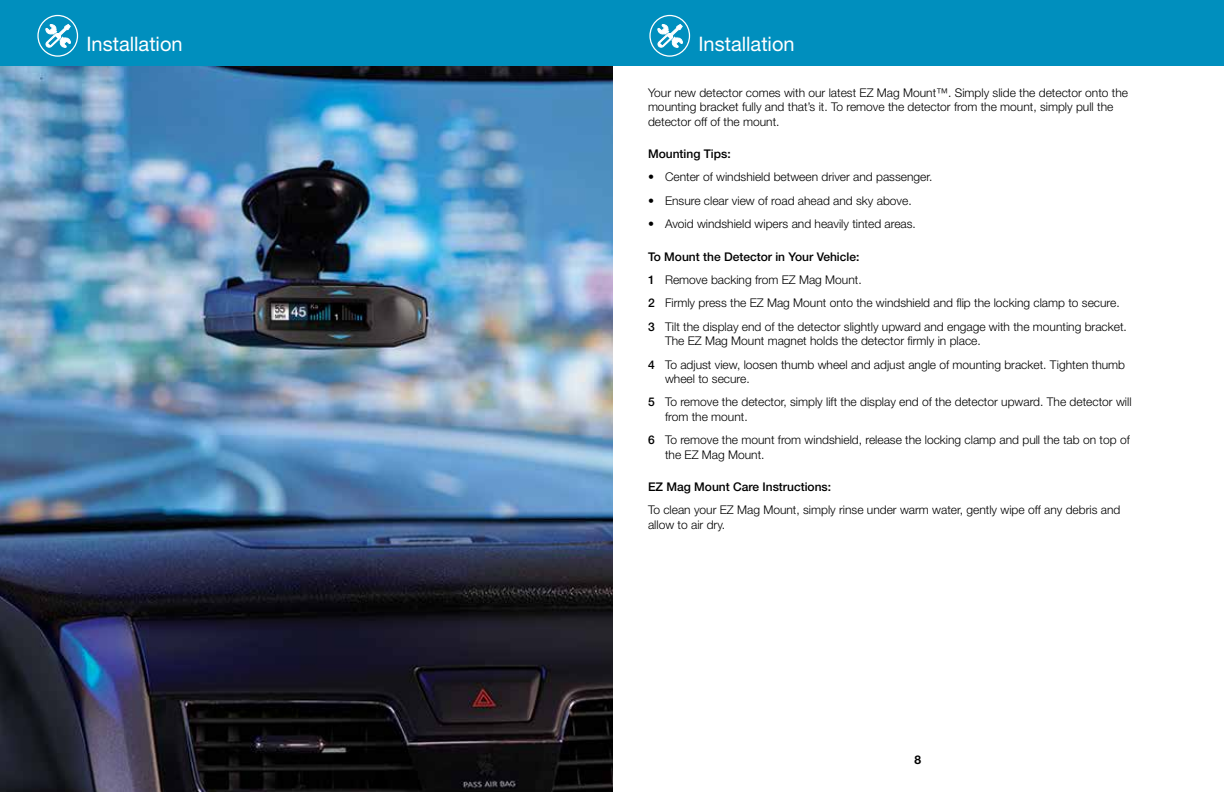
<style>
.page{position:relative;width:1224px;height:792px;background:#fff}
.page>*{position:absolute;margin:0;border:0;box-sizing:border-box;transform-origin:0 0}
.t1{font:20px "Helvetica Neue LT Std";color:#fff}
.t2{font:300 12px/23.4px "Helvetica Neue LT Std";color:#000}
.t3{font:500 12px "Helvetica Neue LT Std";color:#000}
.t4{font:700 12px "Helvetica Neue LT Std";color:#000}
.s1{font-weight:500}
</style>
<div class="page">
<img style="left:0;top:66px;width:612px;height:726px">
<div style="left:0;top:0;width:1224px;height:65px;background:#008fbe"></div>
<div style="left:649px;top:15px;width:41px;height:42px;border:1px solid #fff;border-radius:50%"></div>
<svg style="left:657px;top:24px;width:26px;height:24px"></svg>
<div style="left:37px;top:15px;width:41px;height:42px;border:1px solid #fff;border-radius:50%"></div>
<svg style="left:45px;top:24px;width:26px;height:24px"></svg>
<h1 class="t1" style="left:86px;top:32px;width:98px">Installation</h1>
<h1 class="t1" style="left:698px;top:32px;width:98px">Installation</h1>
<p class="t2" style="left:648px;top:85px;width:482px;line-height:14.4px">Your new detector comes with our latest EZ Mag Mount™. Simply slide the detector onto the mounting bracket fully and that’s it. To remove the detector from the mount, simply pull the detector off of the mount.</p>
<p class="t3" style="left:648px;top:147px;width:84px">Mounting Tips:</p>
<p class="t2" style="left:648px;top:165px;width:286px">• Center of windshield between driver and passenger.</p>
<p class="t2" style="left:648px;top:189px;width:265px">• Ensure clear view of road ahead and sky above.</p>
<p class="t2" style="left:648px;top:212px;width:269px">• Avoid windshield wipers and heavily tinted areas.</p>
<p class="t2" style="left:648px;top:244px;width:480px"><span class="s1">To Mount the Detector in Your Vehicle:<br>1</span> Remove backing from EZ Mag Mount.<br><span class="s1">2</span> Firmly press the EZ Mag Mount onto the windshield and flip the locking clamp to secure.<br><span class="s1">3</span> Tilt the display end of the detector slightly upward and engage with the mounting bracket.</p>
<p class="t2" style="left:648px;top:329px;width:479px;text-indent:17px">The EZ Mag Mount magnet holds the detector firmly in place.<br><span class="s1">4</span> To adjust view, loosen thumb wheel and adjust angle of mounting bracket. Tighten thumb</p>
<p class="t2" style="left:648px;top:367px;width:485px;text-indent:17px">wheel to secure.<br><span class="s1">5</span> To remove the detector, simply lift the display end of the detector upward. The detector will</p>
<p class="t2" style="left:648px;top:405px;width:483px;text-indent:17px">from the mount.<br><span class="s1">6</span> To remove the mount from windshield, release the locking clamp and pull the tab on top of</p>
<p class="t2" style="left:665px;top:442px;width:101px">the EZ Mag Mount.</p>
<p class="t3" style="left:648px;top:480px;width:185px">EZ Mag Mount Care Instructions:</p>
<p class="t2" style="left:648px;top:503px;width:474px;line-height:14.4px">To clean your EZ Mag Mount, simply rinse under warm water, gently wipe off any debris and allow to air dry.</p>
<p class="t4" style="left:915px;top:752px;width:8px">8</p>
</div>
